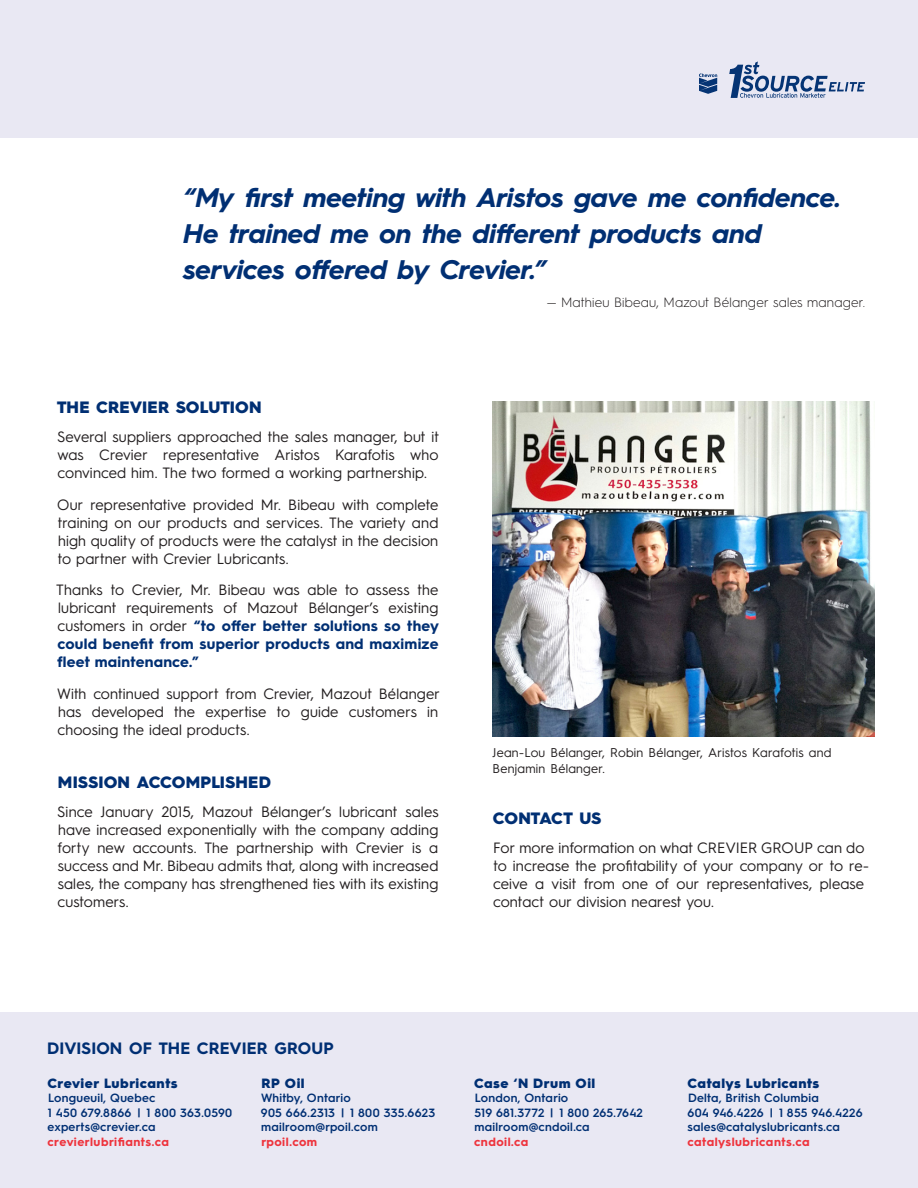
<style>
.page{position:relative;width:918px;height:1188px;background:#fff}
.page>*{position:absolute;margin:0;border:0;box-sizing:border-box;transform-origin:0 0}
.t1{font:italic 700 27px/36px "Hurme Geometric Sans 3";letter-spacing:-.01em;color:#002f73}
.sous-titre{font:900 16.5px "Hurme Geometric Sans 3";letter-spacing:.01em;color:#002f73}
.t2{font:700 16.5px "Hurme Geometric Sans 3";letter-spacing:.01em;color:#002f73}
.texte{font:15px/18px "Hurme Geometric Sans 3";letter-spacing:.01em;color:#231f20;text-align:justify}
.texte-2{font:300 13.5px "Hurme Geometric Sans 3";letter-spacing:.015em;color:#231f20}
.texte_info_bold{font:900 13.5px "Hurme Geometric Sans 3";letter-spacing:.04em;color:#002f73}
.texte-3{font:900 13.5px "Hurme Geometric Sans 3";letter-spacing:.035em;color:#002f73}
.t3{font:12.75px/15.3px "Hurme Geometric Sans 3";letter-spacing:.02em;color:#231f20}
.texte_info_bold-2{font:600 12px/14.4px "Hurme Geometric Sans 3";letter-spacing:.02em;color:#002f73}
.texte-4{font:600 12px/14.4px "Hurme Geometric Sans 3";letter-spacing:.02em;color:#002f73}
.s1{font-weight:700;color:#002f73}
.s2{font-weight:700;color:#ee343d}
</style>
<div class="page">
<div style="left:0;top:0;width:918px;height:138px;background:#e9e8f3"></div>
<img style="left:493px;top:402px;width:382px;height:335px">
<div style="left:0;top:1012px;width:918px;height:176px;background:#e9e8f3"></div>
<svg style="left:699px;top:73px;width:18px;height:21px"></svg>
<svg style="left:729px;top:61px;width:136px;height:37px"></svg>
<p class="t1" style="left:184px;top:178px;width:659px">“My first meeting with Aristos gave me confidence.<br>He trained me on the different products and services offered by Crevier.”</p>
<p class="texte-2" style="left:547px;top:293px;width:320px">— Mathieu Bibeau, Mazout Bélanger sales manager.</p>
<p class="sous-titre" style="left:57px;top:396px;width:206px">THE CREVIER SOLUTION</p>
<p class="texte" style="left:57px;top:427px;width:383px">Several suppliers approached the sales manager, but it was Crevier representative Aristos Karafotis who convinced him. The two formed a working partnership.</p>
<p class="texte" style="left:57px;top:494px;width:383px">Our representative provided Mr. Bibeau with complete training on our products and services. The variety and high quality of products were the catalyst in the decision to partner with Crevier Lubricants.</p>
<p class="texte" style="left:56px;top:580px;width:384px">Thanks to Crevier, Mr. Bibeau was able to assess the lubricant requirements of Mazout Bélanger’s existing customers in order <span class="s1">“to offer better solutions so they could benefit from superior products and maximize fleet maintenance.”</span></p>
<p class="texte" style="left:57px;top:683px;width:384px">With continued support from Crevier, Mazout Bélanger has developed the expertise to guide customers in choosing the ideal products.</p>
<p class="sous-titre" style="left:58px;top:771px;width:215px">MISSION ACCOMPLISHED</p>
<p class="texte" style="left:57px;top:802px;width:383px">Since January 2015, Mazout Bélanger’s lubricant sales have increased exponentially with the company adding forty new accounts. The partnership with Crevier is a success and Mr. Bibeau admits that, along with increased sales, the company has strengthened ties with its existing customers.</p>
<p class="t3" style="left:493px;top:744px;width:340px">Jean-Lou Bélanger, Robin Bélanger, Aristos Karafotis and<br>Benjamin Bélanger.</p>
<p class="sous-titre" style="left:493px;top:806px;width:110px">CONTACT US</p>
<p class="texte" style="left:493px;top:837px;width:377px;text-align:left">For more information on what CREVIER GROUP can do to increase the profitability of your company or to re&shy;ceive a visit from one of our representatives, please contact our division nearest you.</p>
<p class="t2" style="left:47px;top:1036px;width:288px">DIVISION OF THE CREVIER GROUP</p>
<p class="texte-3" style="left:48px;top:1074px;width:131px">Crevier Lubricants</p>
<p class="texte-4" style="left:47px;top:1090px;width:186px">Longueuil, Quebec<br>1 450 679.8866 | 1 800 363.0590 experts@crevier.ca <span class="s2">crevierlubrifiants.ca</span></p>
<p class="texte_info_bold" style="left:262px;top:1074px;width:45px">RP Oil</p>
<p class="texte_info_bold-2" style="left:261px;top:1090px;width:176px">Whitby, Ontario<br>905 666.2313 | 1 800 335.6623 mailroom@rpoil.com <span class="s2">rpoil.com</span></p>
<p class="texte_info_bold" style="left:474px;top:1074px;width:123px">Case ‘N Drum Oil</p>
<p class="texte_info_bold-2" style="left:474px;top:1090px;width:170px">London, Ontario<br>519 681.3772 | 1 800 265.7642 mailroom@cndoil.ca <span class="s2">cndoil.ca</span></p>
<p class="texte_info_bold" style="left:688px;top:1074px;width:133px">Catalys Lubricants</p>
<p class="texte_info_bold-2" style="left:687px;top:1090px;width:177px">Delta, British Columbia<br>604 946.4226 | 1 855 946.4226 sales@catalyslubricants.ca <span class="s2">catalyslubricants.ca</span></p>
</div>
